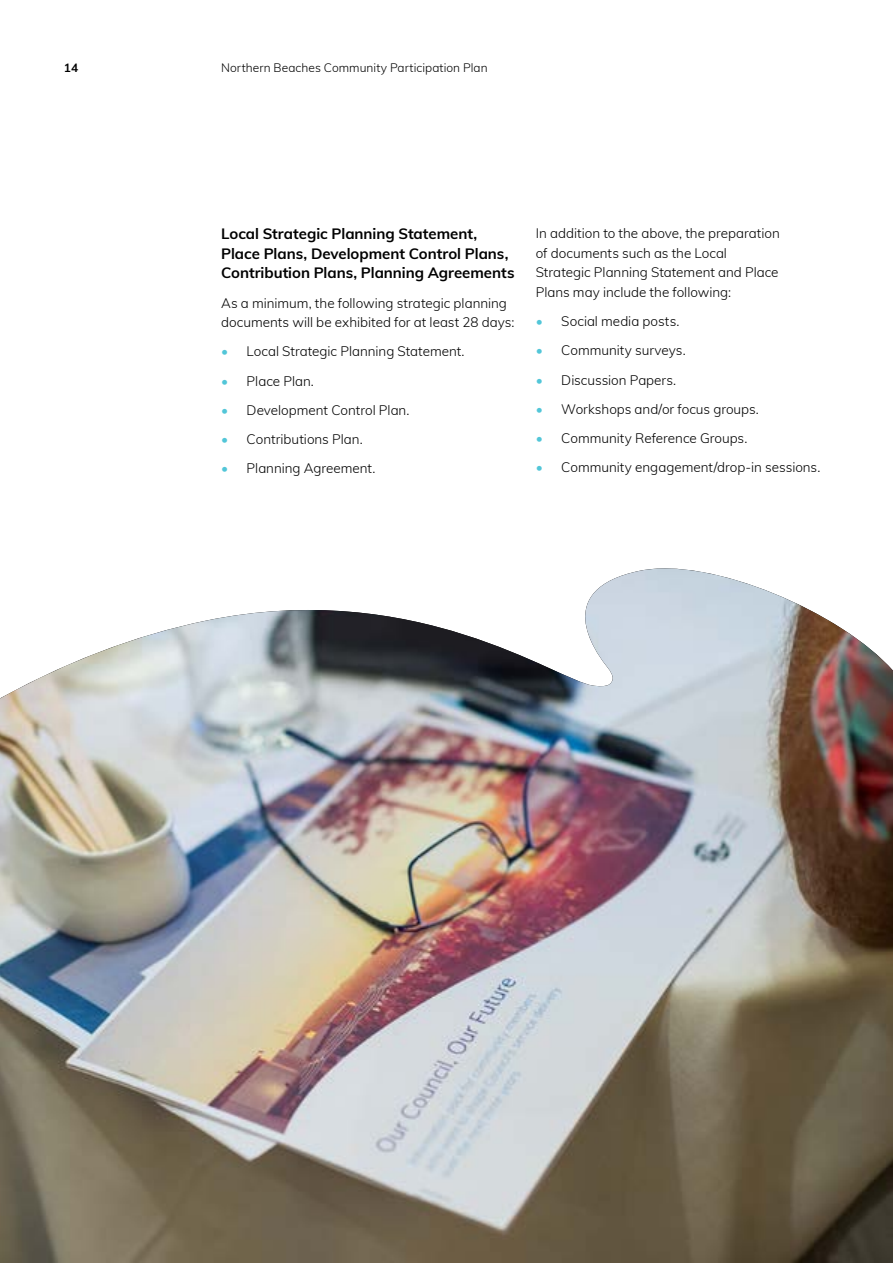
<style>
.page{position:relative;width:893px;height:1263px;background:#fff}
.page>*{position:absolute;margin:0;border:0;box-sizing:border-box;transform-origin:0 0}
.t1{font:700 15px/19.5px "Muli";letter-spacing:-.005em;color:#000}
.t2{font:300 13.5px/19.5px "Muli";letter-spacing:-.005em;color:#000}
.t3{font:300 12px "Muli";letter-spacing:.005em;color:#000}
.t4{font:700 12px "Muli";color:#000}
.s1{color:#52c6d8}
</style>
<div class="page">
<img style="left:0;top:568px;width:893px;height:695px">
<p class="t4" style="left:64px;top:59px;width:16px">14</p>
<p class="t3" style="left:221px;top:59px;width:268px">Northern Beaches Community Participation Plan</p>
<p class="t1" style="left:221px;top:223px;width:295px">Local Strategic Planning Statement,<br>Place Plans, Development Control Plans,<br>Contribution Plans, Planning Agreements</p>
<p class="t2" style="left:221px;top:292px;width:295px">As a minimum, the following strategic planning documents will be exhibited for at least 28 days:</p>
<p class="t2" style="left:221px;top:341px;width:245px"><span class="s1">•</span> Local Strategic Planning Statement.</p>
<p class="t2" style="left:221px;top:370px;width:94px"><span class="s1">•</span> Place Plan.</p>
<p class="t2" style="left:221px;top:400px;width:190px"><span class="s1">•</span> Development Control Plan.</p>
<p class="t2" style="left:221px;top:429px;width:143px"><span class="s1">•</span> Contributions Plan.</p>
<p class="t2" style="left:221px;top:458px;width:156px"><span class="s1">•</span> Planning Agreement.</p>
<p class="t2" style="left:536px;top:223px;width:246px">In addition to the above, the preparation of documents such as the Local Strategic Planning Statement and Place Plans may include the following:</p>
<p class="t2" style="left:536px;top:311px;width:145px"><span class="s1">•</span> Social media posts.</p>
<p class="t2" style="left:536px;top:340px;width:151px"><span class="s1">•</span> Community surveys.</p>
<p class="t2" style="left:536px;top:369px;width:142px"><span class="s1">•</span> Discussion Papers.</p>
<p class="t2" style="left:536px;top:399px;width:225px"><span class="s1">•</span> Workshops and/or focus groups.</p>
<p class="t2" style="left:536px;top:428px;width:213px"><span class="s1">•</span> Community Reference Groups.</p>
<p class="t2" style="left:536px;top:457px;width:286px"><span class="s1">•</span> Community engagement/drop-in sessions.</p>
</div>
